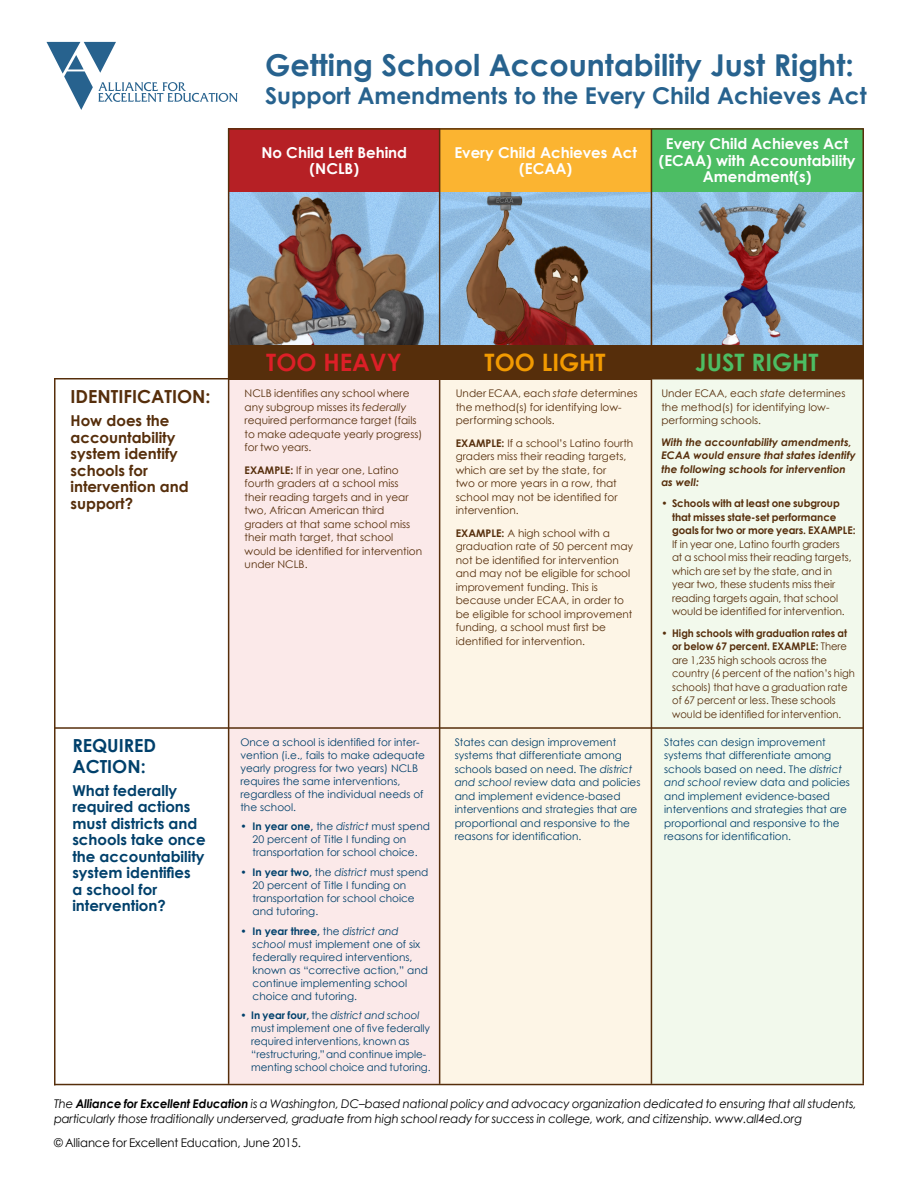
<style>
.page{position:relative;width:918px;height:1188px;background:#fff}
.page>*{position:absolute;margin:0;border:0;box-sizing:border-box;transform-origin:0 0}
.t1{font:700 30.15px "Century Gothic";color:#27628e}
.Subhead{font:700 24px "Century Gothic";color:#4cbd63}
.Subhead-2{font:700 24px "Century Gothic";color:#dc1f27}
.Subhead-3{font:700 24px "Century Gothic";color:#f29a01}
.t2{font:700 23.1px "Century Gothic";color:#27628e}
.Subhead-4{font:700 18px "Century Gothic";color:#562e0b}
.Subhead-5{font:700 18px/21px "Century Gothic";color:#00406b}
.Subhead-6{font:700 15px/16.5px "Century Gothic";color:#00406b}
.Subhead-7{font:700 15px/16.5px "Century Gothic";color:#fff;text-align:center}
.Subhead-8{font:700 15px/16.5px "Century Gothic";color:#562e0b}
.Subhead-9{font:italic 12px/15px "Century Gothic";letter-spacing:-.01em;color:#000}
.Subhead-10{font:12px "Century Gothic";letter-spacing:-.01em;color:#000}
.Subhead-11{font:10.5px/13.5px "Century Gothic";color:#562e0b}
.Subhead-12{font:10.5px/12.9px "Century Gothic";color:#00406b}
.Subhead-13{font:10.5px/13.5px "Century Gothic";color:#562e0b;scale:.95 1}
.Subhead-14{font:italic 700 10.5px/13.5px "Century Gothic";color:#562e0b}
.s1{font-style:italic}
.s2{font-weight:700}
</style>
<div class="page">
<img style="left:436px;top:192px;width:426px;height:153px">
<img style="left:229px;top:192px;width:207px;height:153px">
<div style="left:440px;top:191px;width:212px;height:167px;background:#000;opacity:.75"></div>
<img style="left:457px;top:192px;width:179px;height:153px">
<div style="left:651px;top:128px;width:212px;height:64px;background:#4cbd63"></div>
<div style="left:651px;top:375px;width:213px;height:708px;background:#f2f9ec"></div>
<div style="left:228px;top:376px;width:212px;height:709px;background:#fbe9e9"></div>
<div style="left:440px;top:376px;width:211px;height:707px;background:#fdf5e6"></div>
<div style="left:229px;top:128px;width:211px;height:64px;background:#b62025"></div>
<div style="left:440px;top:128px;width:211px;height:64px;background:#fbb431"></div>
<svg style="left:47px;top:42px;width:191px;height:68px"></svg>
<hr style="left:228px;top:128px;width:636px;height:2px;background:#562e0b">
<hr style="left:54px;top:1084px;width:810px;height:1px;background:#562e0b">
<hr style="left:439px;top:129px;width:1px;height:955px;background:#562e0b">
<hr style="left:228px;top:128px;width:1px;height:956px;background:#562e0b">
<hr style="left:651px;top:129px;width:1px;height:955px;background:#562e0b">
<hr style="left:862px;top:129px;width:2px;height:955px;background:#562e0b">
<hr style="left:54px;top:378px;width:2px;height:707px;background:#562e0b">
<img style="left:675px;top:192px;width:159px;height:153px">
<div style="left:228px;top:345px;width:212px;height:34px;background:#562e0b"></div>
<div style="left:439px;top:345px;width:212px;height:34px;background:#562e0b"></div>
<div style="left:651px;top:345px;width:212px;height:33px;background:#562e0b"></div>
<hr style="left:54px;top:378px;width:810px;height:2px;background:#562e0b">
<hr style="left:54px;top:727px;width:810px;height:2px;background:#562e0b">
<p class="t1" style="left:265px;top:46px;width:590px">Getting School Accountability Just Right:</p>
<p class="t2" style="left:265px;top:81px;width:603px">Support Amendments to the Every Child Achieves Act</p>
<p class="Subhead-7" style="left:261px;top:144px;width:147px">No Child Left Behind (NCLB)</p>
<p class="Subhead-7" style="left:455px;top:144px;width:184px">Every Child Achieves Act (ECAA)</p>
<p class="Subhead-7" style="left:659px;top:135px;width:198px">Every Child Achieves Act (ECAA) with Accountability<br>Amendment(s)</p>
<p class="Subhead-4" style="left:70px;top:385px;width:142px">IDENTIFICATION:</p>
<p class="Subhead-8" style="left:70px;top:412px;width:120px">How does the accountability system identify schools for intervention and support?</p>
<p class="Subhead-5" style="left:72px;top:734px;width:85px">REQUIRED<br>ACTION:</p>
<p class="Subhead-6" style="left:72px;top:782px;width:135px">What federally required actions must districts and schools take once the accountability system identifies<br>a school for intervention?</p>
<p class="Subhead-2" style="left:266px;top:347px;width:137px">TOO HEAVY</p>
<p class="Subhead-3" style="left:485px;top:347px;width:122px">TOO LIGHT</p>
<p class="Subhead" style="left:695px;top:347px;width:125px">JUST RIGHT</p>
<p class="Subhead-11" style="left:245px;top:387px;width:179px">NCLB identifies any school where any subgroup misses its <span class="s1">federally </span>required performance target (fails to make adequate yearly progress) for two years.</p>
<p class="Subhead-11" style="left:245px;top:463px;width:179px"><span class="s2">EXAMPLE:</span> If in year one, Latino fourth graders at a school miss their reading targets and in year two, African American third graders at that same school miss their math target, that school would be identified for intervention under NCLB.</p>
<p class="Subhead-11" style="left:456px;top:387px;width:183px">Under ECAA, each <span class="s1">state</span> determines the method(s) for identifying low&shy;performing schools.</p>
<p class="Subhead-11" style="left:456px;top:436px;width:179px"><span class="s2">EXAMPLE:</span> If a school’s Latino fourth graders miss their reading targets, which are set by the state, for<br>two or more years in a row, that school may not be identified for intervention.</p>
<p class="Subhead-11" style="left:456px;top:526px;width:179px"><span class="s2">EXAMPLE:</span> A high school with a graduation rate of 50 percent may not be identified for intervention and may not be eligible for school improvement funding. This is because under ECAA, in order to be eligible for school improvement funding, a school must first be identified for intervention.</p>
<p class="Subhead-11" style="left:661px;top:387px;width:186px">Under ECAA, each <span class="s1">state</span> determines the method(s) for identifying low&shy;performing schools.</p>
<p class="Subhead-14" style="left:661px;top:435px;width:196px">With the accountability amendments,<br>ECAA would ensure that states identify the following schools for intervention as well:</p>
<p class="Subhead-11" style="left:672px;top:497px;width:185px;text-indent:-11px"><span class="s2">• Schools with at least one subgroup that misses state-set performance goals for two or more years. EXAMPLE:<br></span>If in year one, Latino fourth graders<br>at a school miss their reading targets, which are set by the state, and in year two, these students miss their reading targets again, that school would be identified for intervention.</p>
<p class="Subhead-13" style="left:672px;top:626px;width:194px;text-indent:-11px"><span class="s2">• High schools with graduation rates at or below 67 percent. EXAMPLE:</span> There are 1,235 high schools across the country (6 percent of the nation’s high schools) that have a graduation rate of 67 percent or less. These schools would be identified for intervention.</p>
<p class="Subhead-12" style="left:240px;top:735px;width:186px">Once a school is identified for inter&shy;vention (i.e., fails to make adequate yearly progress for two years) NCLB requires the same interventions, regardless of the individual needs of the school.</p>
<p class="Subhead-12" style="left:253px;top:820px;width:179px;text-indent:-12px"><span class="s2">• In year one,</span> the <span class="s1">district</span> must spend<br>20 percent of Title I funding on transportation for school choice.</p>
<p class="Subhead-12" style="left:253px;top:866px;width:177px;text-indent:-12px"><span class="s2">• In year two,</span> the <span class="s1">district</span> must spend<br>20 percent of Title I funding on transportation for school choice and tutoring.</p>
<p class="Subhead-12" style="left:253px;top:924px;width:177px;text-indent:-12px"><span class="s2">• In year three,</span> the <span class="s1">district and school</span> must implement one of six federally required interventions, known as “corrective action,” and continue implementing school choice and tutoring.</p>
<p class="Subhead-12" style="left:251px;top:1009px;width:181px;text-indent:-11px"><span class="s2">• In year four,</span> the <span class="s1">district and school </span>must implement one of five federally required interventions, known as “restructuring,”and continue imple&shy;menting school choice and tutoring.</p>
<p class="Subhead-12" style="left:455px;top:735px;width:187px;line-height:13.5px">States can design improvement systems that differentiate among schools based on need. The <span class="s1">district and school</span> review data and policies and implement evidence-based interventions and strategies that are proportional and responsive to the reasons for identification.</p>
<p class="Subhead-12" style="left:664px;top:735px;width:187px;line-height:13.5px">States can design improvement systems that differentiate among schools based on need. The <span class="s1">district and school</span> review data and policies and implement evidence-based interventions and strategies that are proportional and responsive to the reasons for identification.</p>
<p class="Subhead-9" style="left:54px;top:1096px;width:804px">The <span class="s2">Alliance for Excellent Education</span> is a Washington, DC–based national policy and advocacy organization dedicated to ensuring that all students, particularly those traditionally underserved, graduate from high school ready for success in college, work, and citizenship. www.all4ed.org</p>
<p class="Subhead-10" style="left:54px;top:1135px;width:249px">© Alliance for Excellent Education, June 2015.</p>
</div>
